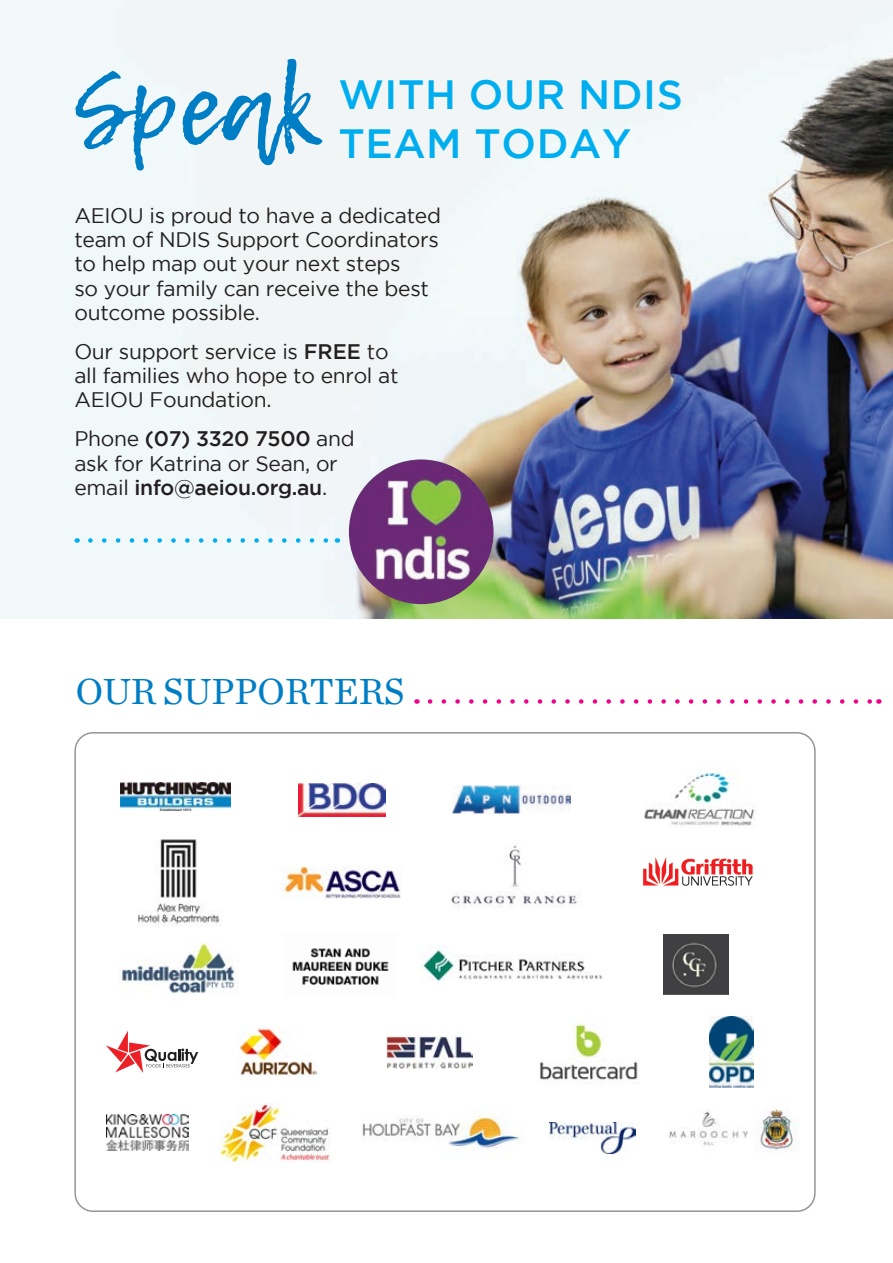
<style>
.page{position:relative;width:893px;height:1263px;background:#fff}
.page>*{position:absolute;margin:0;border:0;box-sizing:border-box;transform-origin:0 0}
.BODY{font:103.95px "Lemon Tuesday";color:#007ec5}
.BODY-2{font:500 40.8px "Gotham";letter-spacing:.015em;color:#00aeef}
.BODY-3{font:37.95px "Chronicle Text G1";color:#007ec5}
.BODY-4{font:21px/24.3px "Gotham";letter-spacing:-.015em;color:#231f20}
.s1{font-weight:500}
</style>
<div class="page">
<img style="left:0;top:0;width:893px;height:619px">
<svg style="left:430px;top:699px;width:442px;height:5px"></svg>
<svg style="left:90px;top:538px;width:240px;height:5px"></svg>
<img style="left:643px;top:857px;width:110px;height:29px">
<img style="left:121px;top:782px;width:110px;height:28px">
<img style="left:138px;top:839px;width:83px;height:88px">
<img style="left:281px;top:867px;width:121px;height:31px">
<img style="left:118px;top:942px;width:121px;height:52px">
<img style="left:453px;top:785px;width:117px;height:28px">
<img style="left:299px;top:783px;width:86px;height:33px">
<img style="left:451px;top:845px;width:126px;height:62px">
<img style="left:420px;top:945px;width:182px;height:37px">
<img style="left:644px;top:767px;width:111px;height:59px">
<img style="left:664px;top:935px;width:65px;height:59px">
<img style="left:349px;top:459px;width:145px;height:145px;border-radius:72px">
<img style="left:239px;top:1027px;width:77px;height:49px">
<img style="left:539px;top:1023px;width:99px;height:57px">
<img style="left:387px;top:1035px;width:86px;height:33px">
<img style="left:362px;top:1113px;width:158px;height:35px">
<img style="left:106px;top:1114px;width:83px;height:36px">
<img style="left:669px;top:1109px;width:130px;height:44px">
<img style="left:710px;top:1016px;width:44px;height:71px">
<img style="left:549px;top:1123px;width:86px;height:30px">
<img style="left:219px;top:1103px;width:111px;height:59px">
<svg style="left:106px;top:1031px;width:92px;height:42px"></svg>
<img style="left:292px;top:948px;width:97px;height:37px">
<p class="BODY" style="left:74px;top:48px;width:244px">Speak</p>
<p class="BODY-2" style="left:338px;top:71px;width:346px">WITH OUR NDIS</p>
<p class="BODY-2" style="left:338px;top:120px;width:294px">TEAM TODAY</p>
<p class="BODY-4" style="left:74px;top:203px;width:368px">AEIOU is proud to have a dedicated team of NDIS Support Coordinators to help map out your next steps<br>so your family can receive the best outcome possible.</p>
<p class="BODY-4" style="left:74px;top:339px;width:326px">Our support service is <span class="s1">FREE</span> to all families who hope to enrol at<br>AEIOU Foundation.</p>
<p class="BODY-4" style="left:74px;top:426px;width:282px">Phone <span class="s1">(07) 3320 7500</span> and ask for Katrina or Sean, or email <span class="s1">info@aeiou.org.au</span>.</p>
<p class="BODY-3" style="left:76px;top:662px;width:330px">OUR SUPPORTERS</p>
</div>
